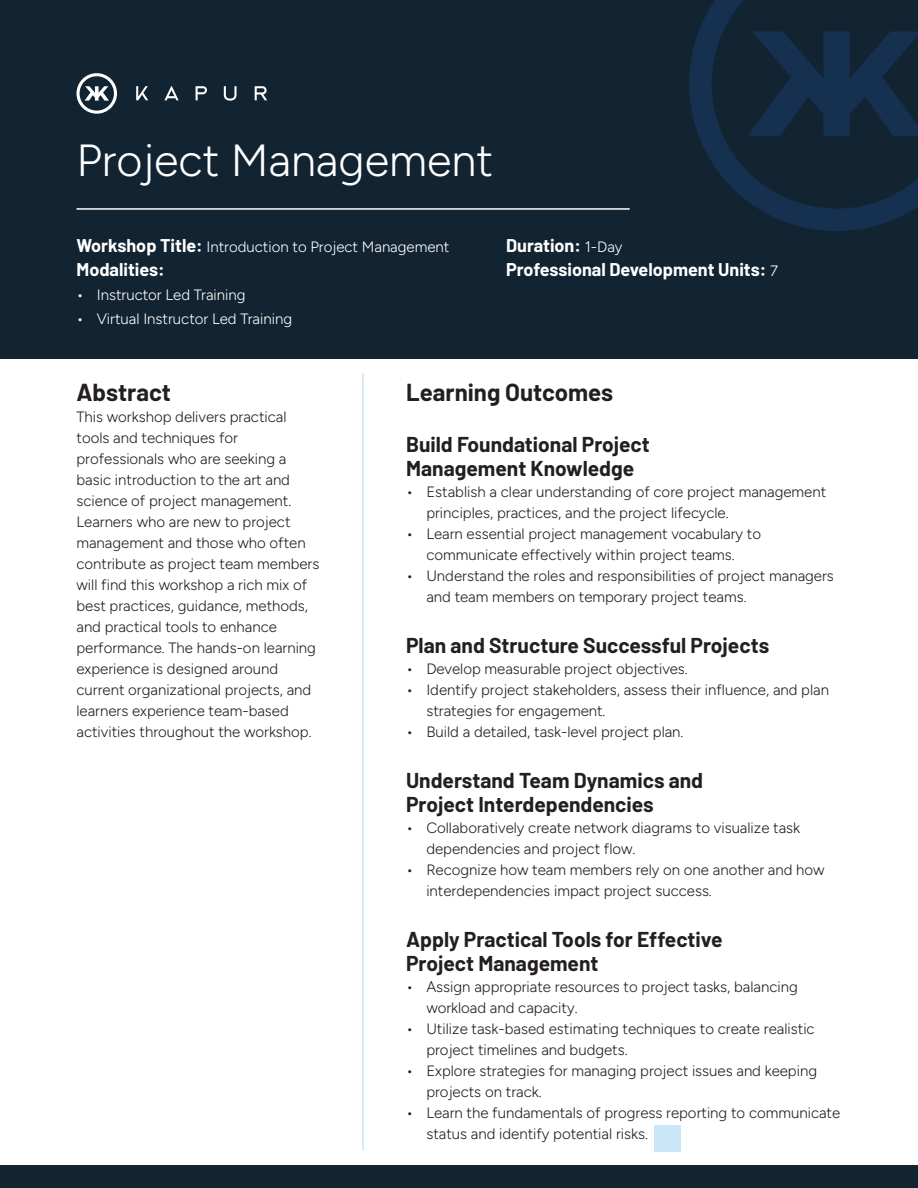
<style>
.page{position:relative;width:918px;height:1188px;background:#fff}
.page>*{position:absolute;margin:0;border:0;box-sizing:border-box;transform-origin:0 0}
.t1{font:300 45px "Figtree";color:#fff}
.t2{font:700 24px "Barlow";color:#231f20}
.t3{font:700 21px/24px "Barlow";color:#231f20}
.t4{font:700 18px "Barlow";color:#fff}
.t5{font:300 15px/21px "Figtree";color:#231f20}
.t6{font:300 15px "Figtree";color:#fff}
.s1{font-family:"Barlow";font-weight:700;font-size:18px}
.s2{font-family:"Figtree";font-weight:300;font-size:15px}
</style>
<div class="page">
<div style="left:0;top:0;width:918px;height:359px;background:#122432"></div>
<div style="left:0;top:1166px;width:918px;height:22px;background:#122432"></div>
<svg style="left:689px;top:0;width:229px;height:231px"></svg>
<svg style="left:224px;top:86px;width:13px;height:15px"></svg>
<svg style="left:136px;top:86px;width:12px;height:14px"></svg>
<svg style="left:164px;top:86px;width:15px;height:14px"></svg>
<svg style="left:196px;top:86px;width:11px;height:14px"></svg>
<svg style="left:255px;top:86px;width:12px;height:14px"></svg>
<svg style="left:76px;top:73px;width:41px;height:41px"></svg>
<hr style="left:77px;top:208px;width:553px;height:2px;background:#fff">
<div style="left:654px;top:1126px;width:26px;height:26px;background:#cbe6f7"></div>
<hr style="left:362px;top:373px;width:2px;height:778px;background:#cbe6f7">
<p class="t1" style="left:76px;top:135px;width:418px">Project Management</p>
<p class="t6" style="left:76px;top:239px;width:374px"><span class="s1">Workshop Title:</span> Introduction to Project Management</p>
<p class="t4" style="left:76px;top:257px;width:90px">Modalities:</p>
<p class="t6" style="left:76px;top:287px;width:171px">• Instructor Led Training</p>
<p class="t6" style="left:76px;top:311px;width:217px">• Virtual Instructor Led Training</p>
<p class="t4" style="left:506px;top:233px;width:118px">Duration: <span class="s2">1-Day</span></p>
<p class="t4" style="left:506px;top:257px;width:273px">Professional Development Units: <span class="s2">7</span></p>
<p class="t2" style="left:76px;top:375px;width:96px">Abstract</p>
<p class="t5" style="left:76px;top:406px;width:244px">This workshop delivers practical tools and techniques for professionals who are seeking a basic introduction to the art and science of project management.<br>Learners who are new to project management and those who often contribute as project team members will find this workshop a rich mix of best practices, guidance, methods, and practical tools to enhance performance. The hands-on learning experience is designed around current organizational projects, and learners experience team-based activities throughout the workshop.</p>
<p class="t2" style="left:406px;top:375px;width:209px">Learning Outcomes</p>
<p class="t3" style="left:406px;top:431px;width:245px">Build Foundational Project<br>Management Knowledge</p>
<p class="t5" style="left:426px;top:481px;width:401px;text-indent:-20px">• Establish a clear understanding of core project management principles, practices, and the project lifecycle.</p>
<p class="t5" style="left:406px;top:523px;width:357px;text-align:center">• Learn essential project management vocabulary to communicate effectively within project teams.</p>
<p class="t5" style="left:426px;top:565px;width:409px;text-indent:-20px">• Understand the roles and responsibilities of project managers and team members on temporary project teams.</p>
<p class="t3" style="left:406px;top:632px;width:365px">Plan and Structure Successful Projects</p>
<p class="t5" style="left:406px;top:658px;width:283px">• Develop measurable project objectives.</p>
<p class="t5" style="left:426px;top:679px;width:404px;text-indent:-20px">• Identify project stakeholders, assess their influence, and plan strategies for engagement.</p>
<p class="t5" style="left:406px;top:721px;width:279px">• Build a detailed, task-level project plan.</p>
<p class="t3" style="left:406px;top:767px;width:299px">Understand Team Dynamics and<br>Project Interdependencies</p>
<p class="t5" style="left:426px;top:817px;width:375px;text-indent:-20px">• Collaboratively create network diagrams to visualize task dependencies and project flow.</p>
<p class="t5" style="left:426px;top:859px;width:400px;text-indent:-20px">• Recognize how team members rely on one another and how interdependencies impact project success.</p>
<p class="t3" style="left:406px;top:926px;width:318px">Apply Practical Tools for Effective<br>Project Management</p>
<p class="t5" style="left:426px;top:976px;width:373px;text-indent:-20px">• Assign appropriate resources to project tasks, balancing workload and capacity.</p>
<p class="t5" style="left:426px;top:1018px;width:390px;text-indent:-20px">• Utilize task-based estimating techniques to create realistic project timelines and budgets.</p>
<p class="t5" style="left:426px;top:1060px;width:392px;text-indent:-20px">• Explore strategies for managing project issues and keeping projects on track.</p>
<p class="t5" style="left:426px;top:1102px;width:415px;text-indent:-20px">• Learn the fundamentals of progress reporting to communicate status and identify potential risks.</p>
</div>
